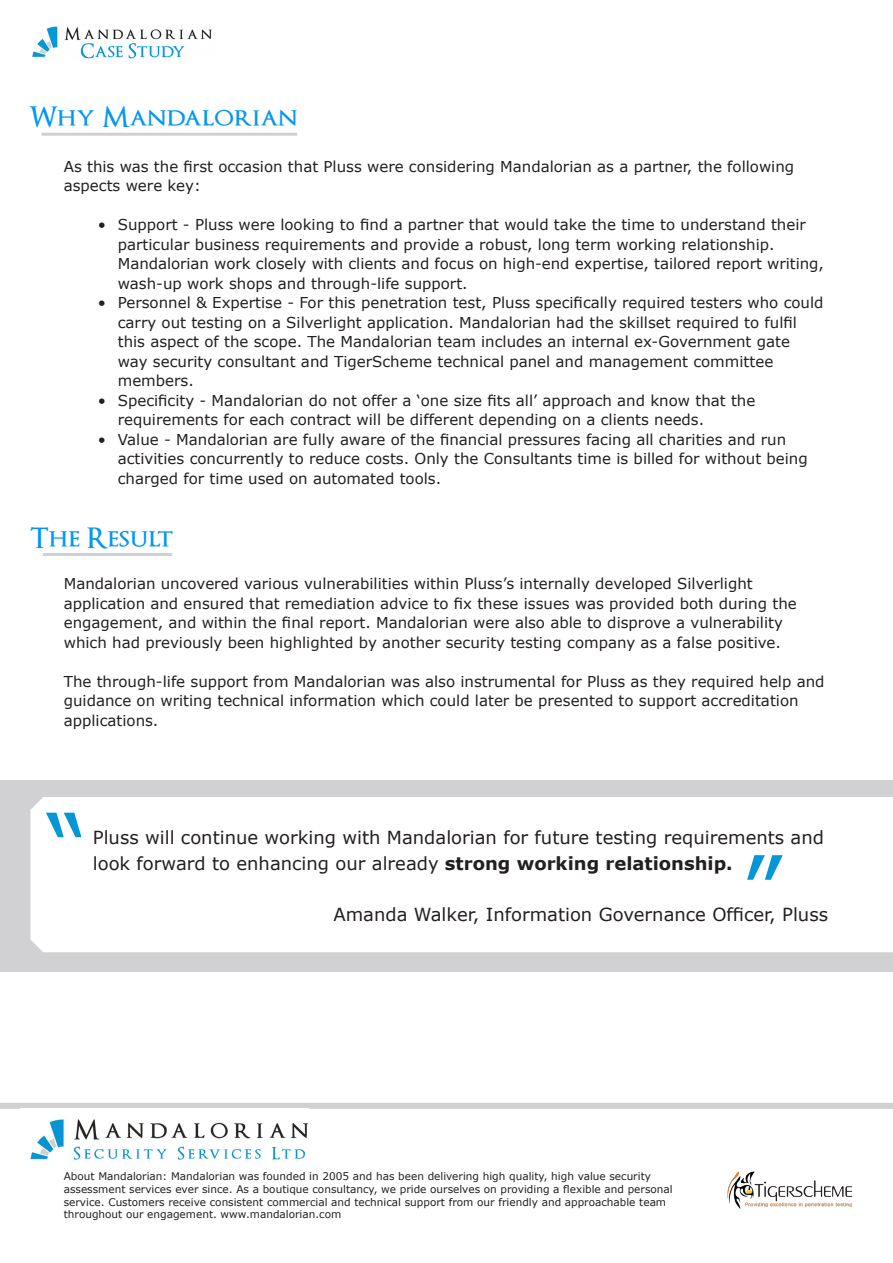
<style>
.page{position:relative;width:893px;height:1263px;background:#fff}
.page>*{position:absolute;margin:0;border:0;box-sizing:border-box;transform-origin:0 0}
.t1{font:90px "Verdana";color:#0397d6}
.t2{font:72px "Verdana";color:#fff}
.t3{font:600 27.75px "Optimus Princeps";color:#0397f1}
.t4{font:18px/25.5px "Verdana";color:#231f20}
.t5{font:15px/19.5px "Verdana";color:#231f20}
.t6{font:10.5px/12.6px "Verdana";color:#231f20}
.s1{font-weight:700}
.s2{font-size:90px;color:#0397d6}
</style>
<div class="page">
<hr style="left:43px;top:553px;width:129px;height:3px;background:#d1d1d3">
<div style="left:0;top:1103px;width:893px;height:6px;background:#d1d1d3"></div>
<img style="left:30px;top:1119px;width:279px;height:41px">
<img style="left:727px;top:1171px;width:126px;height:38px">
<img style="left:32px;top:26px;width:180px;height:33px">
<hr style="left:41px;top:133px;width:256px;height:3px;background:#d1d1d3">
<div style="left:0;top:780px;width:892px;height:191px;background:#d1d1d3"></div>
<div style="left:30px;top:797px;width:862px;height:155px;background:#fff"></div>
<p class="t3" style="left:29px;top:102px;width:271px">Why Mandalorian</p>
<p class="t5" style="left:64px;top:156px;width:732px">As this was the first occasion that Pluss were considering Mandalorian as a partner, the following aspects were key:</p>
<p class="t5" style="left:118px;top:215px;width:690px;text-indent:-20px">• Support - Pluss were looking to find a partner that would take the time to understand their particular business requirements and provide a robust, long term working relationship.</p>
<p class="t5" style="left:118px;top:254px;width:708px">Mandalorian work closely with clients and focus on high-end expertise, tailored report writing, wash-up work shops and through-life support.</p>
<p class="t5" style="left:118px;top:293px;width:707px;text-indent:-20px">• Personnel &amp; Expertise - For this penetration test, Pluss specifically required testers who could carry out testing on a Silverlight application. Mandalorian had the skillset required to fulfil this aspect of the scope. The Mandalorian team includes an internal ex-Government gate way security consultant and TigerScheme technical panel and management committee</p>
<p class="t5" style="left:118px;top:371px;width:78px">members.</p>
<p class="t5" style="left:98px;top:390px;width:659px">• Specificity - Mandalorian do not offer a ‘one size fits all’ approach and know that the</p>
<p class="t5" style="left:118px;top:410px;width:588px">requirements for each contract will be different depending on a clients needs.</p>
<p class="t5" style="left:98px;top:429px;width:690px">• Value - Mandalorian are fully aware of the financial pressures facing all charities and run</p>
<p class="t5" style="left:118px;top:449px;width:691px">activities concurrently to reduce costs. Only the Consultants time is billed for without being charged for time used on automated tools.</p>
<p class="t3" style="left:30px;top:523px;width:145px">The Result</p>
<p class="t5" style="left:64px;top:574px;width:690px">Mandalorian uncovered various vulnerabilities within Pluss’s internally developed Silverlight</p>
<p class="t5" style="left:64px;top:593px;width:734px">application and ensured that remediation advice to fix these issues was provided both during the</p>
<p class="t5" style="left:64px;top:613px;width:721px">engagement, and within the final report. Mandalorian were also able to disprove a vulnerability which had previously been highlighted by another security testing company as a false positive.</p>
<p class="t5" style="left:64px;top:671px;width:762px">The through-life support from Mandalorian was also instrumental for Pluss as they required help and guidance on writing technical information which could later be presented to support accreditation</p>
<p class="t5" style="left:64px;top:710px;width:96px">applications.</p>
<p class="t1" style="left:47px;top:786px;width:43px">“</p>
<p class="t4" style="left:93px;top:825px;width:733px">Pluss will continue working with Mandalorian for future testing requirements and look forward to enhancing our already <span class="s1">strong working relationship.</span></p>
<p class="t4" style="left:333px;top:901px;width:496px">Amanda Walker, Information Governance Officer, Pluss</p>
<p class="t2" style="left:714px;top:848px;width:69px">.<span class="s2">”</span></p>
<p class="t6" style="left:64px;top:1170px;width:610px">About Mandalorian: Mandalorian was founded in 2005 and has been delivering high quality, high value security assessment services ever since. As a boutique consultancy, we pride ourselves on providing a flexible and personal service. Customers receive consistent commercial and technical support from our friendly and approachable team throughout our engagement. www.mandalorian.com</p>
</div>
